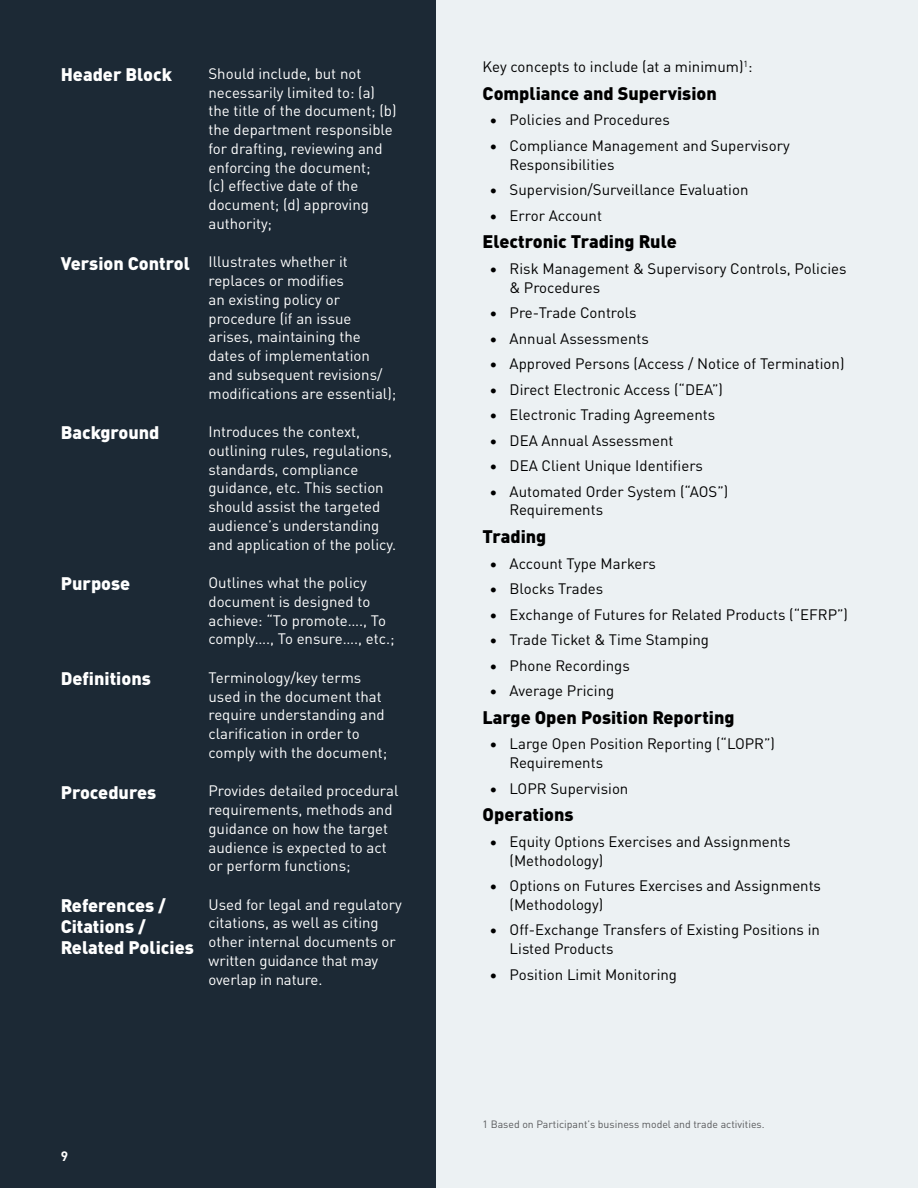
<style>
.page{position:relative;width:918px;height:1188px;background:#ecf1f3}
.page>*{position:absolute;margin:0;border:0;box-sizing:border-box;transform-origin:0 0}
.t1{font:900 18px "DIN Pro";color:#000}
.t2{font:900 18px/21px "DIN Pro";color:#fff}
.t3{font:15px/18.8px "DIN Pro";color:#fff}
.t4{font:15px/18.8px "DIN Pro";color:#000}
.t5{font:700 13.5px "DIN Pro";color:#fff}
.t6{font:10.5px "DIN Pro";color:#58595b}
.s1{font-weight:900;font-size:18px}
</style>
<div class="page">
<div style="left:0;top:0;width:435px;height:1188px;background:#1c2935"></div>
<p class="t2" style="left:61px;top:63px;width:113px">Header Block</p>
<p class="t3" style="left:208px;top:63px;width:190px">Should include, but not necessarily limited to: (a) the title of the document; (b) the department responsible for drafting, reviewing and enforcing the document;<br>(c) effective date of the document; (d) approving authority;</p>
<p class="t3" style="left:208px;top:252px;width:189px;text-indent:-148px"><span class="s1">Version Control</span> Illustrates whether it replaces or modifies<br>an existing policy or procedure (if an issue arises, maintaining the dates of implementation and subsequent revisions/ modifications are essential);</p>
<p class="t2" style="left:61px;top:421px;width:100px">Background</p>
<p class="t3" style="left:208px;top:421px;width:189px">Introduces the context, outlining rules, regulations, standards, compliance guidance, etc. This section should assist the targeted audience’s understanding and application of the policy.</p>
<p class="t2" style="left:61px;top:572px;width:71px">Purpose</p>
<p class="t3" style="left:208px;top:572px;width:188px">Outlines what the policy document is designed to achieve: “To promote…., To comply…., To ensure…., etc.;</p>
<p class="t2" style="left:61px;top:667px;width:92px">Definitions</p>
<p class="t3" style="left:208px;top:667px;width:180px">Terminology/key terms used in the document that require understanding and clarification in order to comply with the document;</p>
<p class="t2" style="left:61px;top:780px;width:97px">Procedures</p>
<p class="t3" style="left:208px;top:781px;width:192px">Provides detailed procedural requirements, methods and guidance on how the target audience is expected to act or perform functions;</p>
<p class="t2" style="left:61px;top:894px;width:135px">References /<br>Citations /<br>Related Policies</p>
<p class="t3" style="left:208px;top:894px;width:195px">Used for legal and regulatory citations, as well as citing other internal documents or written guidance that may overlap in nature.</p>
<p class="t5" style="left:61px;top:1146px;width:9px">9</p>
<p class="t4" style="left:483px;top:56px;width:271px">Key concepts to include (at a minimum)<sup>1</sup>:</p>
<p class="t1" style="left:483px;top:79px;width:236px">Compliance and Supervision</p>
<p class="t4" style="left:489px;top:110px;width:182px">• Policies and Procedures</p>
<p class="t4" style="left:510px;top:135px;width:282px;text-indent:-20px">• Compliance Management and Supervisory<br>Responsibilities</p>
<p class="t4" style="left:489px;top:179px;width:261px">• Supervision/Surveillance Evaluation</p>
<p class="t4" style="left:489px;top:205px;width:114px">• Error Account</p>
<p class="t1" style="left:483px;top:228px;width:196px">Electronic Trading Rule</p>
<p class="t4" style="left:510px;top:258px;width:338px;text-indent:-20px">• Risk Management &amp; Supervisory Controls, Policies &amp; Procedures</p>
<p class="t4" style="left:489px;top:302px;width:149px">• Pre-Trade Controls</p>
<p class="t4" style="left:489px;top:328px;width:161px">• Annual Assessments</p>
<p class="t4" style="left:489px;top:353px;width:357px">• Approved Persons (Access / Notice of Termination)</p>
<p class="t4" style="left:489px;top:379px;width:235px">• Direct Electronic Access (“DEA”)</p>
<p class="t4" style="left:489px;top:404px;width:227px">• Electronic Trading Agreements</p>
<p class="t4" style="left:489px;top:430px;width:186px">• DEA Annual Assessment</p>
<p class="t4" style="left:489px;top:455px;width:215px">• DEA Client Unique Identifiers</p>
<p class="t4" style="left:510px;top:481px;width:220px;text-indent:-20px">• Automated Order System (“AOS”)<br>Requirements</p>
<p class="t1" style="left:483px;top:522px;width:65px">Trading</p>
<p class="t4" style="left:489px;top:553px;width:168px">• Account Type Markers</p>
<p class="t4" style="left:489px;top:578px;width:115px">• Blocks Trades</p>
<p class="t4" style="left:489px;top:604px;width:360px">• Exchange of Futures for Related Products (“EFRP”)</p>
<p class="t4" style="left:489px;top:629px;width:221px">• Trade Ticket &amp; Time Stamping</p>
<p class="t4" style="left:489px;top:655px;width:142px">• Phone Recordings</p>
<p class="t4" style="left:489px;top:680px;width:126px">• Average Pricing</p>
<p class="t1" style="left:483px;top:703px;width:253px">Large Open Position Reporting</p>
<p class="t4" style="left:510px;top:734px;width:267px;text-indent:-20px">• Large Open Position Reporting (“LOPR”)<br>Requirements</p>
<p class="t4" style="left:489px;top:778px;width:141px">• LOPR Supervision</p>
<p class="t1" style="left:483px;top:801px;width:92px">Operations</p>
<p class="t4" style="left:510px;top:831px;width:283px;text-indent:-20px">• Equity Options Exercises and Assignments (Methodology)</p>
<p class="t4" style="left:510px;top:875px;width:313px;text-indent:-20px">• Options on Futures Exercises and Assignments (Methodology)</p>
<p class="t4" style="left:510px;top:920px;width:312px;text-indent:-20px">• Off-Exchange Transfers of Existing Positions in<br>Listed Products</p>
<p class="t4" style="left:489px;top:964px;width:189px">• Position Limit Monitoring</p>
<p class="t6" style="left:483px;top:1116px;width:284px">1 Based on Participant’s business model and trade activities.</p>
</div>
